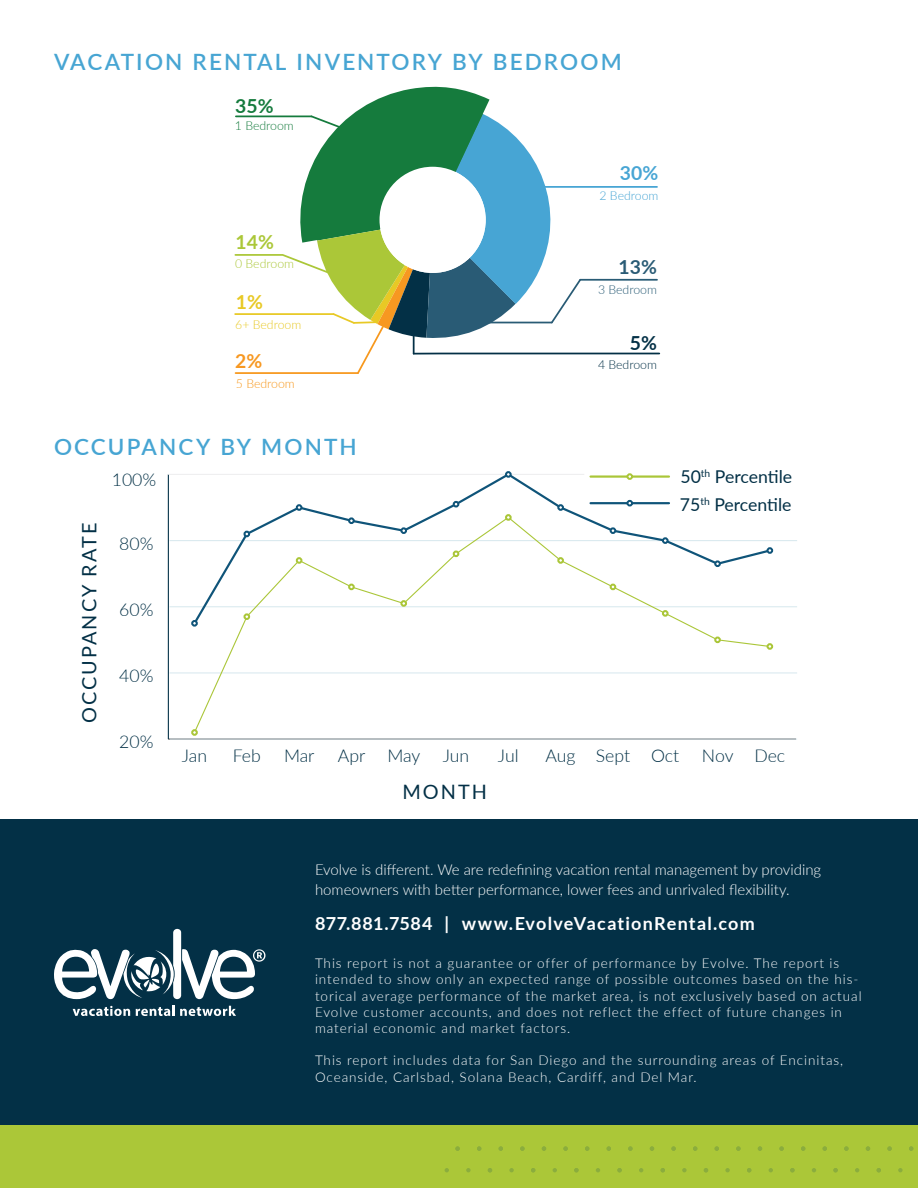
<style>
.page{position:relative;width:918px;height:1188px;background:#fff}
.page>*{position:absolute;margin:0;border:0;box-sizing:border-box;transform-origin:0 0}
.Subhead{font:600 22.5px "Lato";letter-spacing:.095em;color:#47a5d3}
.t1{font:19.95px "Lato";letter-spacing:.1em;color:#033046}
.t2{font:700 19.35px "Lato";color:#47a5d4}
.t3{font:700 19.35px "Lato";color:#abc738}
.t4{font:700 19.35px "Lato";color:#295b75}
.t5{font:700 19.35px "Lato";color:#157b3d}
.t6{font:700 19.35px "Lato";color:#033046}
.t7{font:700 19.35px "Lato";color:#f79821}
.t8{font:700 19.35px "Lato";color:#e8c925}
.Copy_Title{font:700 18px "Lato";letter-spacing:.06em;color:#fff}
.t9{font:300 17.7px "Lato";color:#033046}
.t10{font:17.7px "Lato";letter-spacing:-.005em;color:#033046}
.t11{font:300 15px/19.8px "Lato";color:#fff}
.t12{font:300 13.5px/16.2px "Lato";letter-spacing:.07em;color:#fff}
.t13{font:300 12.3px "Lato";color:#e8c925}
.t14{font:300 12.3px "Lato";color:#47a5d4}
.t15{font:300 12.3px "Lato";color:#abc738}
.t16{font:300 12.3px "Lato";color:#033046}
.t17{font:300 12.3px "Lato";color:#f7981d}
.t18{font:300 12.3px "Lato";color:#295b75}
.t19{font:300 12.3px "Lato";color:#157b3d}
</style>
<div class="page">
<div style="left:0;top:820px;width:918px;height:305px;background:#033046"></div>
<div style="left:0;top:1125px;width:918px;height:63px;background:#abc738"></div>
<svg style="left:898px;top:1168px;width:5px;height:4px"></svg>
<svg style="left:909px;top:1146px;width:4px;height:5px"></svg>
<svg style="left:887px;top:1146px;width:5px;height:5px"></svg>
<svg style="left:877px;top:1168px;width:4px;height:4px"></svg>
<svg style="left:855px;top:1168px;width:4px;height:4px"></svg>
<svg style="left:866px;top:1146px;width:4px;height:5px"></svg>
<svg style="left:844px;top:1146px;width:5px;height:5px"></svg>
<svg style="left:833px;top:1168px;width:5px;height:4px"></svg>
<svg style="left:812px;top:1168px;width:4px;height:4px"></svg>
<svg style="left:823px;top:1146px;width:4px;height:5px"></svg>
<svg style="left:801px;top:1146px;width:4px;height:5px"></svg>
<svg style="left:790px;top:1168px;width:5px;height:4px"></svg>
<svg style="left:769px;top:1168px;width:4px;height:4px"></svg>
<svg style="left:779px;top:1146px;width:5px;height:5px"></svg>
<svg style="left:758px;top:1146px;width:4px;height:5px"></svg>
<svg style="left:747px;top:1168px;width:4px;height:4px"></svg>
<svg style="left:725px;top:1168px;width:5px;height:4px"></svg>
<svg style="left:736px;top:1146px;width:5px;height:5px"></svg>
<svg style="left:715px;top:1146px;width:4px;height:5px"></svg>
<svg style="left:704px;top:1168px;width:4px;height:4px"></svg>
<svg style="left:682px;top:1168px;width:5px;height:4px"></svg>
<svg style="left:693px;top:1146px;width:4px;height:5px"></svg>
<svg style="left:671px;top:1146px;width:5px;height:5px"></svg>
<svg style="left:661px;top:1168px;width:4px;height:4px"></svg>
<svg style="left:639px;top:1168px;width:4px;height:4px"></svg>
<svg style="left:650px;top:1146px;width:4px;height:5px"></svg>
<svg style="left:628px;top:1146px;width:5px;height:5px"></svg>
<svg style="left:617px;top:1168px;width:5px;height:4px"></svg>
<svg style="left:596px;top:1168px;width:4px;height:4px"></svg>
<svg style="left:607px;top:1146px;width:4px;height:5px"></svg>
<svg style="left:585px;top:1146px;width:4px;height:5px"></svg>
<svg style="left:574px;top:1168px;width:5px;height:4px"></svg>
<svg style="left:553px;top:1168px;width:4px;height:4px"></svg>
<svg style="left:563px;top:1146px;width:5px;height:5px"></svg>
<svg style="left:542px;top:1146px;width:4px;height:5px"></svg>
<svg style="left:531px;top:1168px;width:4px;height:4px"></svg>
<svg style="left:509px;top:1168px;width:5px;height:4px"></svg>
<svg style="left:520px;top:1146px;width:5px;height:5px"></svg>
<svg style="left:499px;top:1146px;width:4px;height:5px"></svg>
<svg style="left:488px;top:1168px;width:4px;height:4px"></svg>
<svg style="left:466px;top:1168px;width:5px;height:4px"></svg>
<svg style="left:445px;top:1168px;width:4px;height:4px"></svg>
<svg style="left:477px;top:1146px;width:4px;height:5px"></svg>
<svg style="left:455px;top:1146px;width:5px;height:5px"></svg>
<svg style="left:73px;top:1006px;width:57px;height:10px"></svg>
<svg style="left:136px;top:1006px;width:100px;height:10px"></svg>
<svg style="left:54px;top:929px;width:211px;height:70px"></svg>
<hr style="left:168px;top:739px;width:628px;height:1px;background:#231f20">
<hr style="left:168px;top:474px;width:1px;height:265px;background:#033046">
<hr style="left:169px;top:739px;width:628px;height:1px;background:#daeaef">
<hr style="left:169px;top:672px;width:628px;height:1px;background:#daeaef">
<hr style="left:169px;top:606px;width:628px;height:1px;background:#daeaef">
<hr style="left:169px;top:540px;width:628px;height:1px;background:#daeaef">
<hr style="left:168px;top:474px;width:628px;height:1px;background:#efeff0">
<div style="left:191px;top:729px;width:7px;height:7px;border:2px solid #aac638;border-radius:50%"></div>
<svg style="left:191px;top:471px;width:606px;height:264px"></svg>
<div style="left:626px;top:473px;width:7px;height:7px;border:2px solid #aac638;border-radius:50%"></div>
<svg style="left:234px;top:86px;width:427px;height:288px"></svg>
<hr style="left:478px;top:322px;width:74px;height:1px;background:#295b75">
<div style="left:380px;top:167px;width:106px;height:106px;background:#fff;border-radius:50%"></div>
<p class="Subhead" style="left:54px;top:45px;width:569px">VACATION RENTAL INVENTORY BY BEDROOM</p>
<p class="t5" style="left:235px;top:92px;width:40px">35%</p>
<p class="t19" style="left:235px;top:117px;width:60px">1 Bedroom</p>
<p class="t3" style="left:236px;top:228px;width:40px">14%</p>
<p class="t15" style="left:235px;top:255px;width:60px">0 Bedroom</p>
<p class="t8" style="left:236px;top:287px;width:29px">1%</p>
<p class="t13" style="left:235px;top:316px;width:68px">6+ Bedroom</p>
<p class="t2" style="left:620px;top:159px;width:40px">30%</p>
<p class="t14" style="left:600px;top:187px;width:60px">2 Bedroom</p>
<p class="t4" style="left:619px;top:252px;width:40px">13%</p>
<p class="t18" style="left:598px;top:281px;width:60px">3 Bedroom</p>
<p class="t6" style="left:630px;top:329px;width:29px">5%</p>
<p class="t7" style="left:235px;top:347px;width:29px">2%</p>
<p class="t16" style="left:598px;top:356px;width:60px">4 Bedroom</p>
<p class="t17" style="left:236px;top:375px;width:60px">5 Bedroom</p>
<p class="Subhead" style="left:54px;top:430px;width:304px">OCCUPANCY BY MONTH</p>
<p class="t1" style="left:75px;top:723px;width:201px;rotate:-90deg">OCCUPANCY RATE</p>
<p class="t9" style="left:112px;top:467px;width:46px">100%</p>
<p class="t9" style="left:119px;top:531px;width:36px">80%</p>
<p class="t9" style="left:119px;top:597px;width:36px">60%</p>
<p class="t9" style="left:119px;top:664px;width:36px">40%</p>
<p class="t10" style="left:680px;top:464px;width:113px">50<sup>th</sup> Percentile</p>
<p class="t10" style="left:680px;top:492px;width:113px">75<sup>th</sup> Percentile</p>
<p class="t9" style="left:119px;top:730px;width:36px">20%</p>
<p class="t9" style="left:182px;top:743px;width:27px">Jan</p>
<p class="t9" style="left:233px;top:743px;width:30px">Feb</p>
<p class="t9" style="left:284px;top:743px;width:32px">Mar</p>
<p class="t9" style="left:338px;top:743px;width:29px">Apr</p>
<p class="t9" style="left:387px;top:743px;width:34px">May</p>
<p class="t9" style="left:443px;top:743px;width:28px">Jun</p>
<p class="t9" style="left:498px;top:743px;width:22px">Jul</p>
<p class="t9" style="left:546px;top:743px;width:135px">Aug Sept Oct</p>
<p class="t9" style="left:702px;top:743px;width:85px">Nov Dec</p>
<p class="t1" style="left:403px;top:778px;width:86px">MONTH</p>
<p class="t11" style="left:315px;top:859px;width:508px">Evolve is different. We are redefining vacation rental management by providing homeowners with better performance, lower fees and unrivaled flexibility.</p>
<p class="Copy_Title" style="left:315px;top:910px;width:441px">877.881.7584 | www.EvolveVacationRental.com</p>
<p class="t12" style="left:315px;top:955px;width:548px">This report is not a guarantee or offer of performance by Evolve. The report is intended to show only an expected range of possible outcomes based on the his&shy;torical average performance of the market area, is not exclusively based on actual Evolve customer accounts, and does not reflect the effect of future changes in material economic and market factors.</p>
<p class="t12" style="left:315px;top:1052px;width:530px">This report includes data for San Diego and the surrounding areas of Encinitas,<br>Oceanside, Carlsbad, Solana Beach, Cardiff, and Del Mar.</p>
</div>
